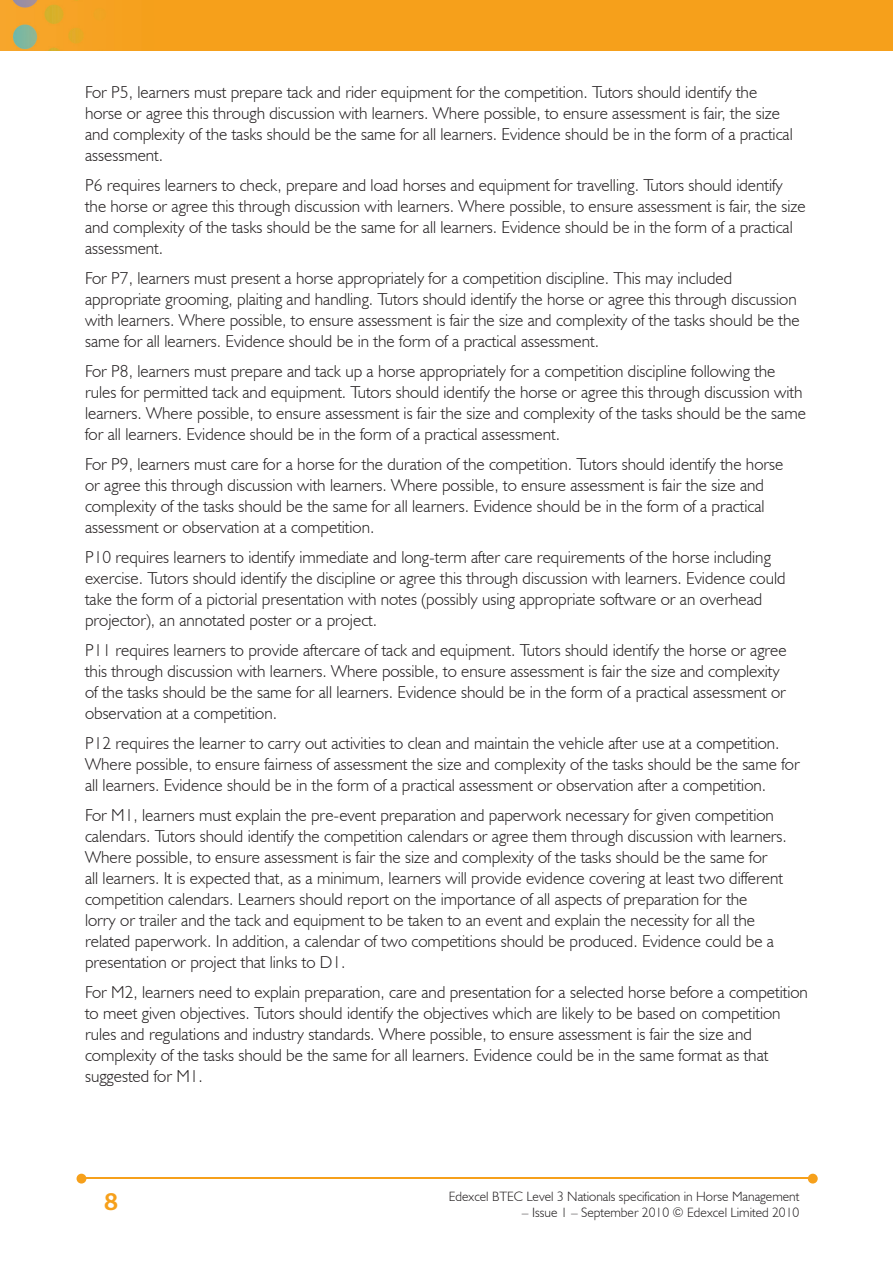
<style>
.page{position:relative;width:893px;height:1263px;background:#fff}
.page>*{position:absolute;margin:0;border:0;box-sizing:border-box;transform-origin:0 0}
.t1{font:700 25.5px "Bliss";color:#f6a01b}
.t2{font:300 17.25px/21px "Humanist 521 BT";color:#231f20}
.t3{font:300 13.5px "Humanist 521 BT";color:#231f20}
</style>
<div class="page">
<img style="left:0;top:0;width:893px;height:51px">
<hr style="left:82px;top:1178px;width:728px;height:1px;background:#f6a01b">
<svg style="left:808px;top:1174px;width:10px;height:9px"></svg>
<svg style="left:77px;top:1174px;width:9px;height:9px"></svg>
<p class="t2" style="left:85px;top:81px;width:709px">For P5, learners must prepare tack and rider equipment for the competition. Tutors should identify the horse or agree this through discussion with learners. Where possible, to ensure assessment is fair, the size and complexity of the tasks should be the same for all learners. Evidence should be in the form of a practical assessment.</p>
<p class="t2" style="left:85px;top:174px;width:722px">P6 requires learners to check, prepare and load horses and equipment for travelling. Tutors should identify the horse or agree this through discussion with learners. Where possible, to ensure assessment is fair, the size and complexity of the tasks should be the same for all learners. Evidence should be in the form of a practical assessment.</p>
<p class="t2" style="left:85px;top:267px;width:716px">For P7, learners must present a horse appropriately for a competition discipline. This may included appropriate grooming, plaiting and handling. Tutors should identify the horse or agree this through discussion with learners. Where possible, to ensure assessment is fair the size and complexity of the tasks should be the same for all learners. Evidence should be in the form of a practical assessment.</p>
<p class="t2" style="left:85px;top:360px;width:722px">For P8, learners must prepare and tack up a horse appropriately for a competition discipline following the rules for permitted tack and equipment. Tutors should identify the horse or agree this through discussion with learners. Where possible, to ensure assessment is fair the size and complexity of the tasks should be the same for all learners. Evidence should be in the form of a practical assessment.</p>
<p class="t2" style="left:85px;top:453px;width:700px">For P9, learners must care for a horse for the duration of the competition. Tutors should identify the horse or agree this through discussion with learners. Where possible, to ensure assessment is fair the size and complexity of the tasks should be the same for all learners. Evidence should be in the form of a practical assessment or observation at a competition.</p>
<p class="t2" style="left:85px;top:546px;width:702px">P10 requires learners to identify immediate and long-term after care requirements of the horse including exercise. Tutors should identify the discipline or agree this through discussion with learners. Evidence could take the form of a pictorial presentation with notes (possibly using appropriate software or an overhead projector), an annotated poster or a project.</p>
<p class="t2" style="left:85px;top:639px;width:703px">P11 requires learners to provide aftercare of tack and equipment. Tutors should identify the horse or agree this through discussion with learners. Where possible, to ensure assessment is fair the size and complexity of the tasks should be the same for all learners. Evidence should be in the form of a practical assessment or observation at a competition.</p>
<p class="t2" style="left:85px;top:732px;width:716px">P12 requires the learner to carry out activities to clean and maintain the vehicle after use at a competition.<br>Where possible, to ensure fairness of assessment the size and complexity of the tasks should be the same for all learners. Evidence should be in the form of a practical assessment or observation after a competition.</p>
<p class="t2" style="left:85px;top:804px;width:703px">For M1, learners must explain the pre-event preparation and paperwork necessary for given competition calendars. Tutors should identify the competition calendars or agree them through discussion with learners.<br>Where possible, to ensure assessment is fair the size and complexity of the tasks should be the same for<br>all learners. It is expected that, as a minimum, learners will provide evidence covering at least two different competition calendars. Learners should report on the importance of all aspects of preparation for the<br>lorry or trailer and the tack and equipment to be taken to an event and explain the necessity for all the related paperwork. In addition, a calendar of two competitions should be produced. Evidence could be a presentation or project that links to D1.</p>
<p class="t2" style="left:85px;top:981px;width:724px">For M2, learners need to explain preparation, care and presentation for a selected horse before a competition to meet given objectives. Tutors should identify the objectives which are likely to be based on competition rules and regulations and industry standards. Where possible, to ensure assessment is fair the size and complexity of the tasks should be the same for all learners. Evidence could be in the same format as that suggested for M1.</p>
<h1 class="t1" style="left:104px;top:1189px;width:15px">8</h1>
<p class="t3" style="left:449px;top:1188px;width:352px">Edexcel BTEC Level 3 Nationals specification in Horse Management</p>
<p class="t3" style="left:522px;top:1204px;width:279px">– Issue 1 – September 2010 © Edexcel Limited 2010</p>
</div>
